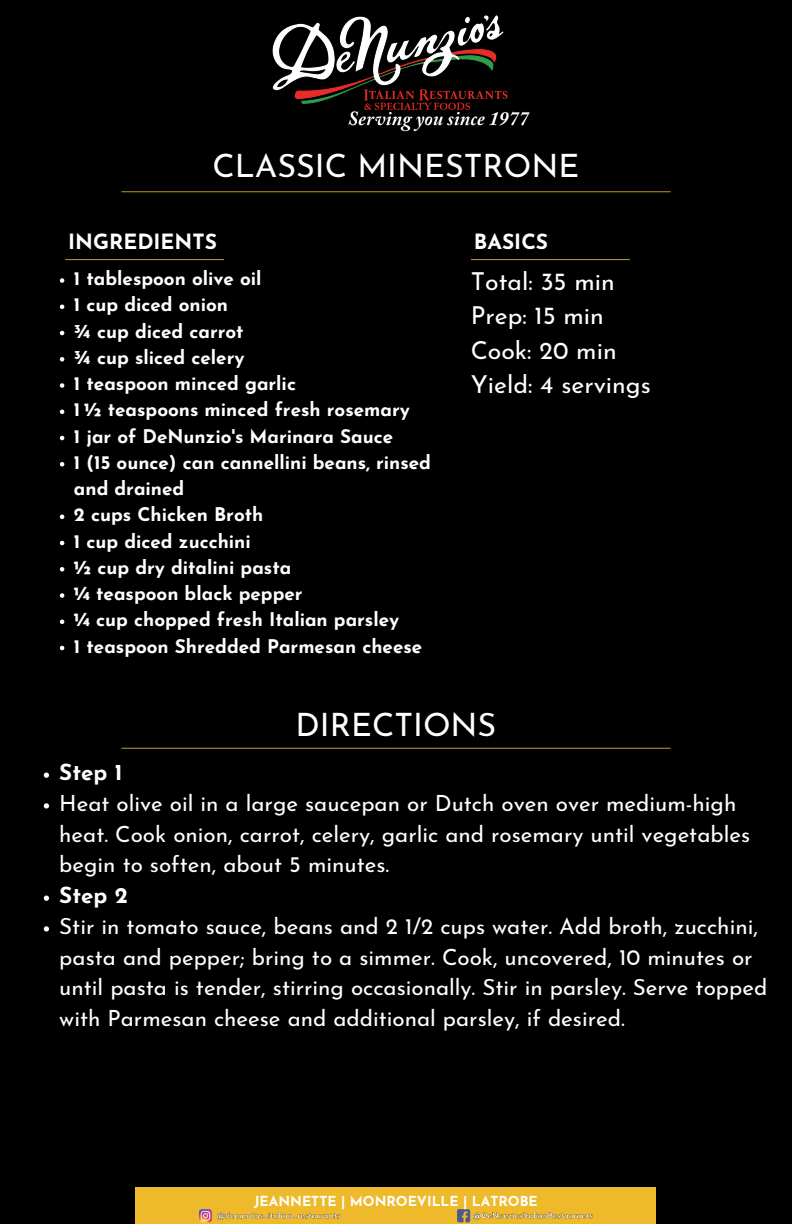
<style>
.page{position:relative;width:792px;height:1224px;background:#000}
.page>*{position:absolute;margin:0;border:0;box-sizing:border-box;transform-origin:0 0}
.t1{font:32.2px "Josefin Sans";color:#fff}
.t2{font:24.8px "Josefin Sans";color:#fff}
.t3{font:22.4px/30.8px "Josefin Sans";color:#fff}
.t4{font:700 22.4px "Josefin Sans";color:#fff}
.t5{font:700 21px "Josefin Sans";color:#fff}
.t6{font:700 18.9px/26.2px "Josefin Sans";color:#fff}
.t7{font:700 13.8px "Josefin Sans";color:#fff}
</style>
<div class="page">
<svg style="left:65px;top:259px;width:159px;height:1px"></svg>
<svg style="left:520px;top:259px;width:110px;height:1px"></svg>
<svg style="left:60px;top:278px;width:4px;height:5px"></svg>
<svg style="left:60px;top:305px;width:4px;height:4px"></svg>
<svg style="left:60px;top:331px;width:4px;height:4px"></svg>
<svg style="left:60px;top:357px;width:4px;height:5px"></svg>
<svg style="left:60px;top:383px;width:4px;height:5px"></svg>
<svg style="left:60px;top:410px;width:4px;height:4px"></svg>
<svg style="left:60px;top:436px;width:4px;height:4px"></svg>
<svg style="left:60px;top:462px;width:4px;height:5px"></svg>
<svg style="left:60px;top:515px;width:4px;height:4px"></svg>
<svg style="left:60px;top:541px;width:4px;height:4px"></svg>
<svg style="left:60px;top:567px;width:4px;height:5px"></svg>
<svg style="left:60px;top:593px;width:4px;height:5px"></svg>
<svg style="left:60px;top:620px;width:4px;height:4px"></svg>
<svg style="left:60px;top:646px;width:4px;height:4px"></svg>
<img style="left:253px;top:15px;width:267px;height:246px">
<img style="left:346px;top:109px;width:184px;height:23px">
<div style="left:136px;top:1187px;width:520px;height:37px;background:#eeba2b"></div>
<img style="left:199px;top:1209px;width:393px;height:14px">
<svg style="left:121px;top:191px;width:550px;height:1px"></svg>
<svg style="left:121px;top:748px;width:550px;height:1px"></svg>
<svg style="left:44px;top:773px;width:5px;height:5px"></svg>
<svg style="left:44px;top:803px;width:5px;height:6px"></svg>
<svg style="left:44px;top:896px;width:5px;height:5px"></svg>
<svg style="left:44px;top:926px;width:5px;height:6px"></svg>
<p class="t1" style="left:212px;top:152px;width:369px">CLASSIC MINESTRONE</p>
<p class="t5" style="left:68px;top:233px;width:150px">INGREDIENTS</p>
<p class="t5" style="left:474px;top:233px;width:76px">BASICS</p>
<p class="t6" style="left:74px;top:267px;width:189px">1 tablespoon olive oil</p>
<p class="t6" style="left:74px;top:293px;width:156px">1 cup diced onion</p>
<p class="t6" style="left:74px;top:320px;width:171px">¾ cup diced carrot</p>
<p class="t6" style="left:74px;top:346px;width:172px">¾ cup sliced celery</p>
<p class="t6" style="left:74px;top:372px;width:224px">1 teaspoon minced garlic</p>
<p class="t6" style="left:74px;top:398px;width:337px">1 ½ teaspoons minced fresh rosemary</p>
<p class="t6" style="left:74px;top:425px;width:321px">1 jar of DeNunzio's Marinara Sauce</p>
<p class="t6" style="left:74px;top:451px;width:359px">1 (15 ounce) can cannellini beans, rinsed and drained</p>
<p class="t6" style="left:74px;top:503px;width:191px">2 cups Chicken Broth</p>
<p class="t6" style="left:74px;top:530px;width:178px">1 cup diced zucchini</p>
<p class="t6" style="left:74px;top:556px;width:219px">½ cup dry ditalini pasta</p>
<p class="t6" style="left:74px;top:582px;width:230px">¼ teaspoon black pepper</p>
<p class="t6" style="left:74px;top:608px;width:327px">¼ cup chopped fresh Italian parsley</p>
<p class="t6" style="left:74px;top:635px;width:350px">1 teaspoon Shredded Parmesan cheese</p>
<p class="t2" style="left:471px;top:271px;width:146px">Total: 35 min</p>
<p class="t2" style="left:471px;top:306px;width:135px">Prep: 15 min</p>
<p class="t2" style="left:471px;top:340px;width:147px">Cook: 20 min</p>
<p class="t2" style="left:471px;top:375px;width:182px">Yield: 4 servings</p>
<p class="t1" style="left:296px;top:712px;width:202px">DIRECTIONS</p>
<p class="t4" style="left:59px;top:763px;width:65px">Step 1</p>
<p class="t3" style="left:59px;top:790px;width:692px">Heat olive oil in a large saucepan or Dutch oven over medium-high heat. Cook onion, carrot, celery, garlic and rosemary until vegetables begin to soften, about 5 minutes.</p>
<p class="t4" style="left:59px;top:886px;width:70px">Step 2</p>
<p class="t3" style="left:59px;top:913px;width:709px">Stir in tomato sauce, beans and 2 1/2 cups water. Add broth, zucchini, pasta and pepper; bring to a simmer. Cook, uncovered, 10 minutes or until pasta is tender, stirring occasionally. Stir in parsley. Serve topped with Parmesan cheese and additional parsley, if desired.</p>
<p class="t7" style="left:254px;top:1196px;width:285px">JEANNETTE | MONROEVILLE | LATROBE</p>
</div>
